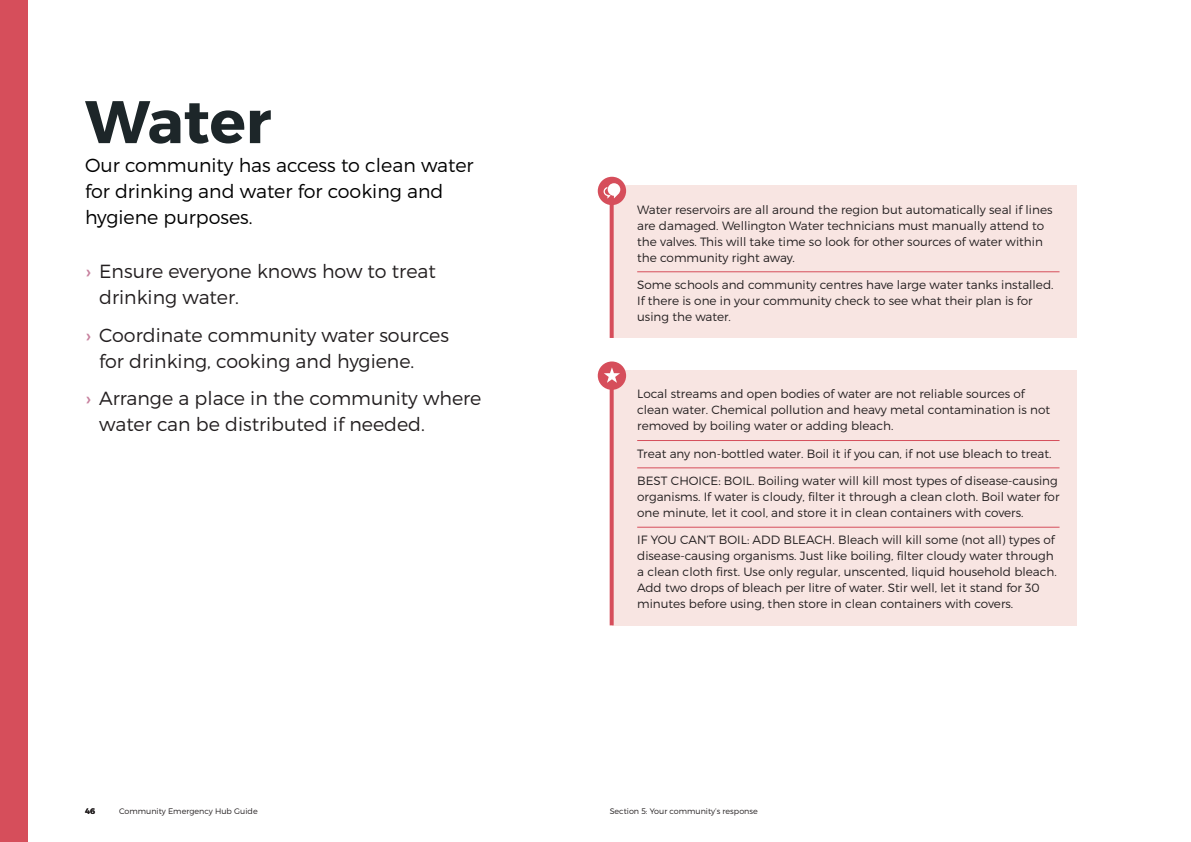
<style>
.page{position:relative;width:1191px;height:842px;background:#fff}
.page>*{position:absolute;margin:0;border:0;box-sizing:border-box;transform-origin:0 0}
.Section_five_lists_1{font:700 60px "Montserrat";color:#1d2629}
.t1{font:300 19px/26px "Montserrat";color:#231f20}
.Intro{font:300 19px/26px "Montserrat";color:#000001}
.Question_-_bullets{font:300 12px/16px "Montserrat";color:#231f20}
.t2{font:300 8px "Montserrat";color:#231f20}
.t3{font:600 8px "Montserrat";color:#231f20}
.s1{font-weight:400;color:#c7809d}
</style>
<div class="page">
<div style="left:0;top:0;width:28px;height:842px;background:#d64e5b"></div>
<div style="left:611px;top:185px;width:465px;height:153px;background:#f8e5e2"></div>
<svg style="left:609px;top:205px;width:4px;height:133px"></svg>
<hr style="left:637px;top:272px;width:422px;height:1px;background:#d64e5b">
<div style="left:611px;top:370px;width:465px;height:255px;background:#f8e5e2"></div>
<svg style="left:609px;top:390px;width:4px;height:235px"></svg>
<hr style="left:637px;top:440px;width:422px;height:1px;background:#d64e5b">
<hr style="left:637px;top:468px;width:422px;height:1px;background:#d64e5b">
<hr style="left:637px;top:527px;width:422px;height:1px;background:#d64e5b">
<div style="left:598px;top:177px;width:28px;height:28px;background:#d64e5b;border-radius:50%"></div>
<svg style="left:603px;top:183px;width:17px;height:16px"></svg>
<div style="left:598px;top:361px;width:28px;height:29px;background:#d64e5b;border-radius:50%"></div>
<svg style="left:604px;top:367px;width:16px;height:16px"></svg>
<p class="Section_five_lists_1" style="left:85px;top:85px;width:188px">Water</p>
<p class="Intro" style="left:85px;top:152px;width:390px">Our community has access to clean water for drinking and water for cooking and hygiene purposes.</p>
<p class="t1" style="left:99px;top:258px;width:338px;text-indent:-14px"><span class="s1">›</span> Ensure everyone knows how to treat drinking water.</p>
<p class="t1" style="left:99px;top:322px;width:351px;text-indent:-14px"><span class="s1">›</span> Coordinate community water sources for drinking, cooking and hygiene.</p>
<p class="t1" style="left:99px;top:385px;width:384px;text-indent:-14px"><span class="s1">›</span> Arrange a place in the community where water can be distributed if needed.</p>
<p class="Question_-_bullets" style="left:637px;top:201px;width:417px">Water reservoirs are all around the region but automatically seal if lines are damaged. Wellington Water technicians must manually attend to the valves. This will take time so look for other sources of water within the community right away.</p>
<p class="Question_-_bullets" style="left:637px;top:276px;width:418px">Some schools and community centres have large water tanks installed.<br>If there is one in your community check to see what their plan is for using the water.</p>
<p class="Question_-_bullets" style="left:637px;top:386px;width:414px">Local streams and open bodies of water are not reliable sources of clean water. Chemical pollution and heavy metal contamination is not removed by boiling water or adding bleach.</p>
<p class="Question_-_bullets" style="left:637px;top:445px;width:416px">Treat any non-bottled water. Boil it if you can, if not use bleach to treat.</p>
<p class="Question_-_bullets" style="left:637px;top:473px;width:424px">BEST CHOICE: BOIL. Boiling water will kill most types of disease-causing organisms. If water is cloudy, filter it through a clean cloth. Boil water for one minute, let it cool, and store it in clean containers with covers.</p>
<p class="Question_-_bullets" style="left:637px;top:532px;width:421px">IF YOU CAN’T BOIL: ADD BLEACH. Bleach will kill some (not all) types of disease-causing organisms. Just like boiling, filter cloudy water through a clean cloth first. Use only regular, unscented, liquid household bleach.<br>Add two drops of bleach per litre of water. Stir well, let it stand for 30 minutes before using, then store in clean containers with covers.</p>
<p class="t3" style="left:85px;top:806px;width:11px">46</p>
<p class="t2" style="left:119px;top:806px;width:140px">Community Emergency Hub Guide</p>
<p class="t2" style="left:609px;top:806px;width:150px">Section 5: Your community’s response</p>
</div>
